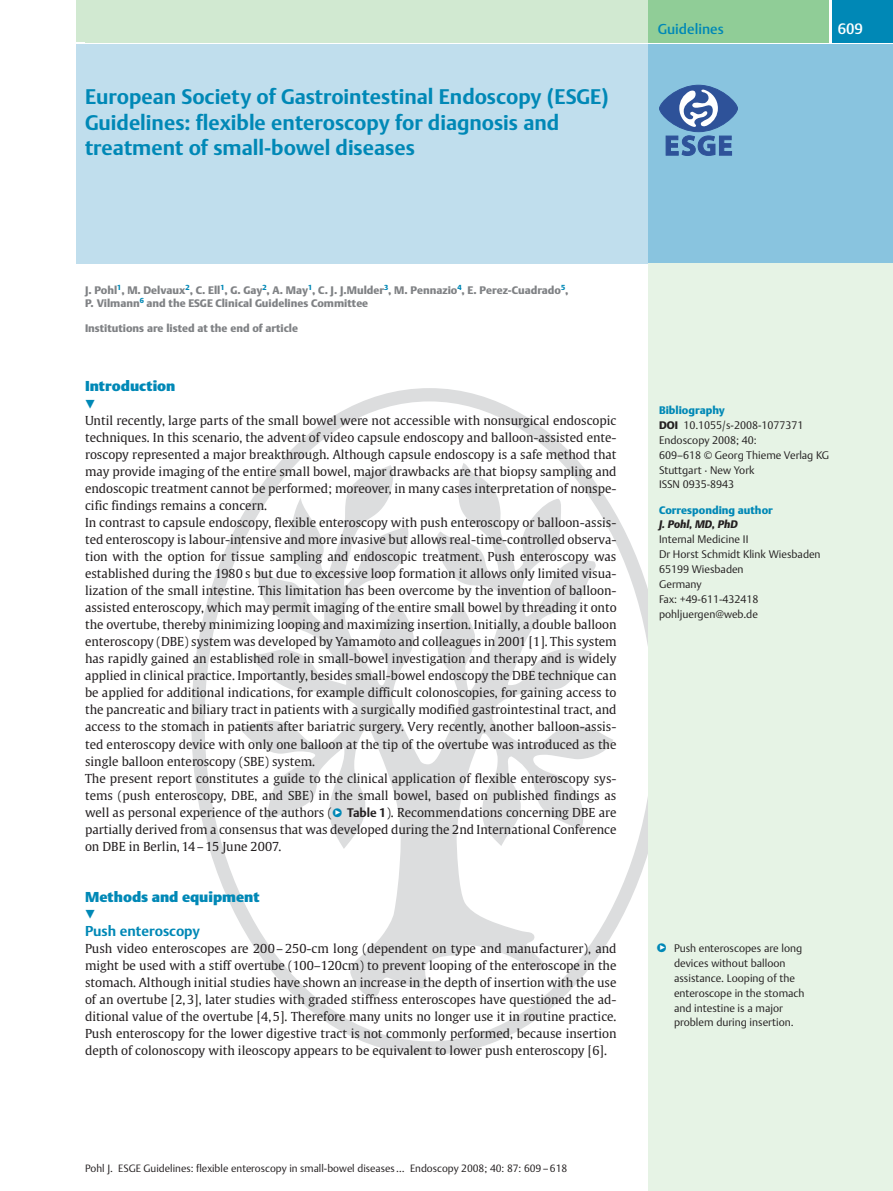
<style>
.page{position:relative;width:893px;height:1191px;background:#fff}
.page>*{position:absolute;margin:0;border:0;box-sizing:border-box;transform-origin:0 0}
.t1{font:20.85px/25.5px "Adv PS.AT57016 T";color:#0088b6}
.t2{font:15px "Adv PS.AT57014 T";color:#fff}
.t3{font:14.25px "Adv PS.AT57018 T";color:#0088b6}
.t4{font:14.25px "Adv PS.AT57016 T";color:#0088b6}
.t5{font:14.25px "Adv PS.AT57014 T";color:#0088b6}
.t6{font:12.3px/17px "Adv PS THGULREG";color:#231f20}
.t7{font:11.25px "Adv Pi 3";color:#0088b6;scale:.9 1}
.t8{font:10.8px/14.9px "Adv PS.AT57012 T";color:#231f20}
.t9{font:10.8px/12.8px "Adv PS.AT57019 T";color:#808285}
.t10{font:10.8px "Adv PS.AT57019 T";color:#0088b6}
.t11{font:10.8px "Adv PS.AT57039 T";color:#231f20}
.t12{font:10.5px "Adv PS.AT57012 T";color:#231f20}
.s1{font-family:"Adv PS ZD";color:#0088b6}
.s2{font-family:"Adv PS.AT57016 T"}
.s3{font-family:"Adv PS.AT57019 T"}
.s4{font-family:"Adv PS ZD";font-size:12.3px;color:#0088b6}
</style>
<div class="page">
<svg style="left:191px;top:388px;width:457px;height:666px"></svg>
<div style="left:85px;top:45px;width:808px;height:219px;background:#c0deed"></div>
<div style="left:648px;top:45px;width:245px;height:219px;background:#89c4df"></div>
<div style="left:648px;top:264px;width:245px;height:926px;background:#e6f3e5"></div>
<div style="left:77px;top:0;width:8px;height:43px;background:#d1e9d1"></div>
<div style="left:77px;top:45px;width:8px;height:219px;background:#c0deed"></div>
<svg style="left:659px;top:85px;width:79px;height:71px"></svg>
<div style="left:85px;top:0;width:744px;height:43px;background:#d1e9d1"></div>
<div style="left:648px;top:0;width:181px;height:43px;background:#90cd97"></div>
<div style="left:829px;top:0;width:64px;height:43px;background:#0088b6"></div>
<hr style="left:829px;top:0;width:2px;height:43px;background:#fff">
<h1 class="t1" style="left:85px;top:86px;width:525px">European Society of Gastrointestinal Endoscopy (ESGE)<br>Guidelines: flexible enteroscopy for diagnosis and treatment of small-bowel diseases</h1>
<p class="t5" style="left:658px;top:23px;width:68px">Guidelines</p>
<p class="t2" style="left:838px;top:22px;width:27px">609</p>
<p class="t9" style="left:85px;top:284px;width:485px">J. Pohl<sup>1</sup>, M. Delvaux<sup>2</sup>, C. Ell<sup>1</sup>, G. Gay<sup>2</sup>, A. May<sup>1</sup>, C. J. J.Mulder<sup>3</sup>, M. Pennazio<sup>4</sup>, E. Perez-Cuadrado<sup>5</sup>,<br>P. Vilmann<sup>6</sup> and the ESGE Clinical Guidelines Committee</p>
<p class="t9" style="left:85px;top:323px;width:215px">Institutions are listed at the end of article</p>
<p class="t3" style="left:85px;top:380px;width:92px">Introduction</p>
<p class="t7" style="left:85px;top:396px;width:13px">!</p>
<p class="t6" style="left:85px;top:413px;width:533px">Until recently, large parts of the small bowel were not accessible with nonsurgical endoscopic techniques. In this scenario, the advent of video capsule endoscopy and balloon-assisted ente&shy;roscopy represented a major breakthrough. Although capsule endoscopy is a safe method that may provide imaging of the entire small bowel, major drawbacks are that biopsy sampling and endoscopic treatment cannot be performed; moreover, in many cases interpretation of nonspe&shy;cific findings remains a concern.<br>In contrast to capsule endoscopy, flexible enteroscopy with push enteroscopy or balloon-assis&shy;ted enteroscopy is labour-intensive and more invasive but allows real-time-controlled observa&shy;tion with the option for tissue sampling and endoscopic treatment. Push enteroscopy was established during the 1980 s but due to excessive loop formation it allows only limited visua&shy;lization of the small intestine. This limitation has been overcome by the invention of balloon&shy;assisted enteroscopy, which may permit imaging of the entire small bowel by threading it onto the overtube, thereby minimizing looping and maximizing insertion. Initially, a double balloon enteroscopy (DBE) system was developed by Yamamoto and colleagues in 2001 [1]. This system has rapidly gained an established role in small-bowel investigation and therapy and is widely applied in clinical practice. Importantly, besides small-bowel endoscopy the DBE technique can be applied for additional indications, for example difficult colonoscopies, for gaining access to the pancreatic and biliary tract in patients with a surgically modified gastrointestinal tract, and access to the stomach in patients after bariatric surgery. Very recently, another balloon-assis&shy;ted enteroscopy device with only one balloon at the tip of the overtube was introduced as the single balloon enteroscopy (SBE) system.<br>The present report constitutes a guide to the clinical application of flexible enteroscopy sys&shy;tems (push enteroscopy, DBE, and SBE) in the small bowel, based on published findings as well as personal experience of the authors (<span class="s1">l</span><sup>"</sup> <span class="s2">Table 1</span>). Recommendations concerning DBE are partially derived from a consensus that was developed during the 2nd International Conference on DBE in Berlin, 14 – 15 June 2007.</p>
<p class="t3" style="left:85px;top:890px;width:176px">Methods and equipment</p>
<p class="t7" style="left:85px;top:906px;width:13px">!</p>
<p class="t4" style="left:85px;top:924px;width:117px">Push enteroscopy</p>
<p class="t6" style="left:85px;top:940px;width:533px;text-align:justify">Push video enteroscopes are 200 – 250-cm long (dependent on type and manufacturer), and might be used with a stiff overtube (100–120cm) to prevent looping of the enteroscope in the stomach. Although initial studies have shown an increase in the depth of insertion with the use of an overtube [2, 3], later studies with graded stiffness enteroscopes have questioned the ad&shy;ditional value of the overtube [4, 5]. Therefore many units no longer use it in routine practice.<br>Push enteroscopy for the lower digestive tract is not commonly performed, because insertion depth of colonoscopy with ileoscopy appears to be equivalent to lower push enteroscopy [6].</p>
<p class="t10" style="left:659px;top:405px;width:67px">Bibliography</p>
<p class="t8" style="left:659px;top:418px;width:172px"><span class="s3">DOI</span> 10.1055/s-2008-1077371<br>Endoscopy 2008; 40:<br>609–618 - Georg Thieme Verlag KG<br>Stuttgart · New York<br>ISSN 0935-8943</p>
<p class="t10" style="left:659px;top:505px;width:115px">Corresponding author</p>
<p class="t11" style="left:659px;top:520px;width:80px">J. Pohl, MD, PhD</p>
<p class="t8" style="left:659px;top:533px;width:163px">Internal Medicine II<br>Dr Horst Schmidt Klink Wiesbaden<br>65199 Wiesbaden<br>Germany<br>Fax: +49-611-432418 pohljuergen@web.de</p>
<p class="t8" style="left:674px;top:941px;width:132px;text-indent:-17px"><span class="s4">l</span><sup>"</sup> Push enteroscopes are long devices without balloon assistance. Looping of the enteroscope in the stomach and intestine is a major problem during insertion.</p>
<p class="t12" style="left:85px;top:1163px;width:484px">Pohl J. ESGE Guidelines: flexible enteroscopy in small-bowel diseases… Endoscopy 2008; 40: 87: 609 – 618</p>
</div>
